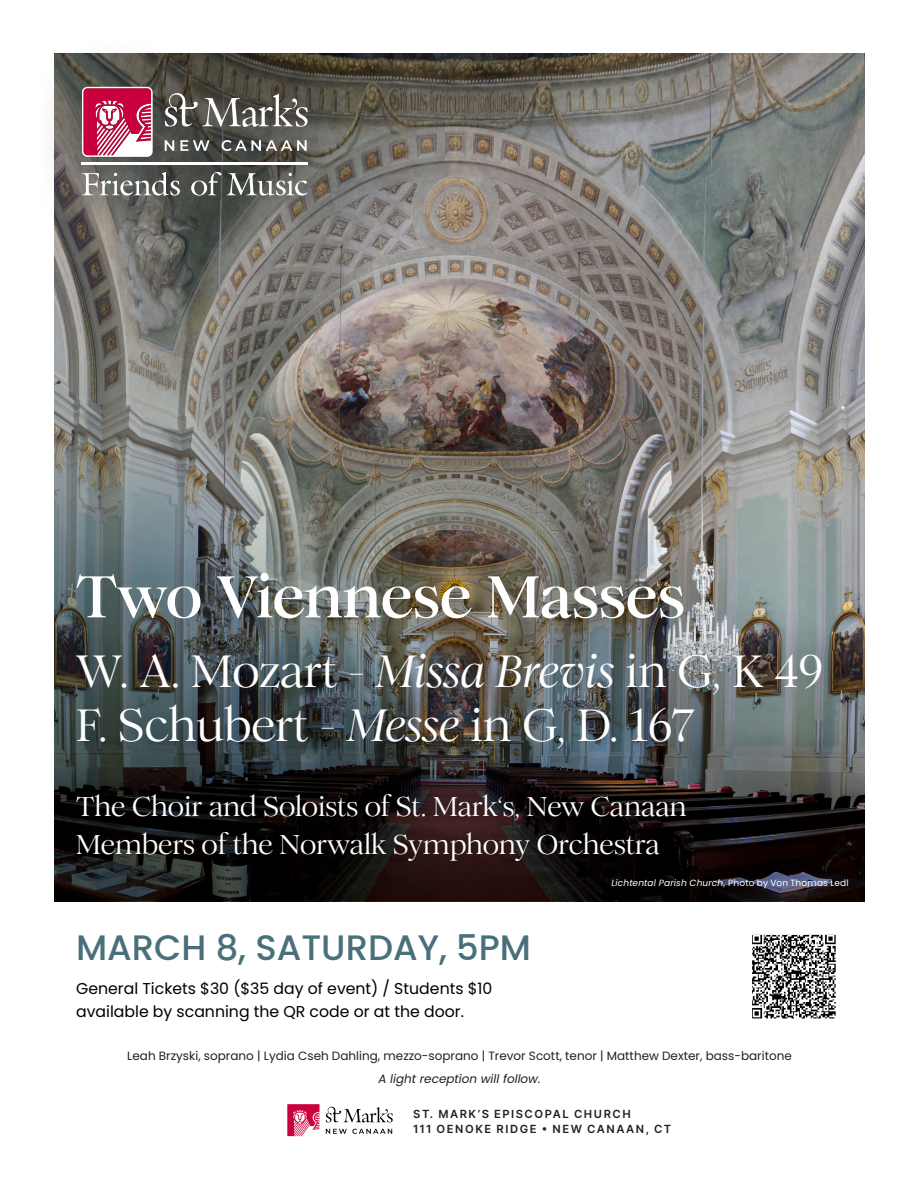
<style>
.page{position:relative;width:918px;height:1188px;background:#fff}
.page>*{position:absolute;margin:0;border:0;box-sizing:border-box;transform-origin:0 0}
.t1{font:700 58.5px "Romie";color:#fff}
.t2{font:500 45px/54px "Romie";color:#fff}
.t3{font:500 35.4px "Poppins";color:#49707a}
.t4{font:500 27px/37.5px "Romie";letter-spacing:-.005em;color:#fff}
.t5{font:15.75px/23.5px "Poppins";color:#000}
.t6{font:12px/23px "Poppins";color:#231f20;text-align:center}
.t7{font:11.25px/15.5px "Inter";letter-spacing:.14em;color:#231f20}
.t8{font:italic 9px "Poppins";letter-spacing:.02em;color:#fff}
.s1{font-style:italic}
.s2{font-style:normal}
</style>
<div class="page">
<img style="left:55px;top:53px;width:810px;height:848px">
<div style="left:43px;top:538px;width:814px;height:355px;background:#231f20;opacity:.3"></div>
<svg style="left:326px;top:1107px;width:67px;height:27px"></svg>
<svg style="left:287px;top:1104px;width:33px;height:32px"></svg>
<div style="left:32px;top:37px;width:325px;height:209px;background:#231f20;opacity:.31"></div>
<hr style="left:82px;top:163px;width:226px;height:2px;background:#fff">
<svg style="left:82px;top:172px;width:98px;height:24px;background:#838480"></svg>
<svg style="left:191px;top:172px;width:30px;height:24px"></svg>
<svg style="left:227px;top:173px;width:81px;height:23px;background:#7f817d"></svg>
<svg style="left:180px;top:140px;width:30px;height:11px"></svg>
<svg style="left:165px;top:140px;width:9px;height:11px"></svg>
<svg style="left:222px;top:140px;width:85px;height:11px"></svg>
<svg style="left:165px;top:93px;width:143px;height:34px;background:#74726b"></svg>
<svg style="left:82px;top:87px;width:71px;height:70px"></svg>
<svg style="left:752px;top:934px;width:84px;height:85px"></svg>
<p class="t1" style="left:76px;top:546px;width:610px">Two Viennese Masses</p>
<p class="t2" style="left:76px;top:639px;width:749px">W. A. Mozart - <span class="s1">Missa Brevis</span> in G, K 49<br>F. Schubert - <span class="s1">Messe</span> in G, D. 167</p>
<p class="t4" style="left:76px;top:785px;width:612px">The Choir and Soloists of St. Mark‘s, New Canaan<br>Members of the Norwalk Symphony Orchestra</p>
<p class="t3" style="left:76px;top:927px;width:456px">MARCH 8, SATURDAY, 5PM</p>
<p class="t5" style="left:76px;top:976px;width:418px">General Tickets $30 ($35 day of event) / Students $10 available by scanning the QR code or at the door.</p>
<p class="t8" style="left:611px;top:878px;width:239px">Lichtental Parish Church, <span class="s2">Photo by Von Thomas Ledl</span></p>
<p class="t6" style="left:127px;top:1044px;width:666px">Leah Brzyski, soprano | Lydia Cseh Dahling, mezzo-soprano | Trevor Scott, tenor | Matthew Dexter, bass-baritone<br><span class="s1">A light reception will follow.</span></p>
<p class="t7" style="left:413px;top:1106px;width:260px">ST. MARK’S EPISCOPAL CHURCH<br>111 OENOKE RIDGE • NEW CANAAN, CT</p>
</div>
